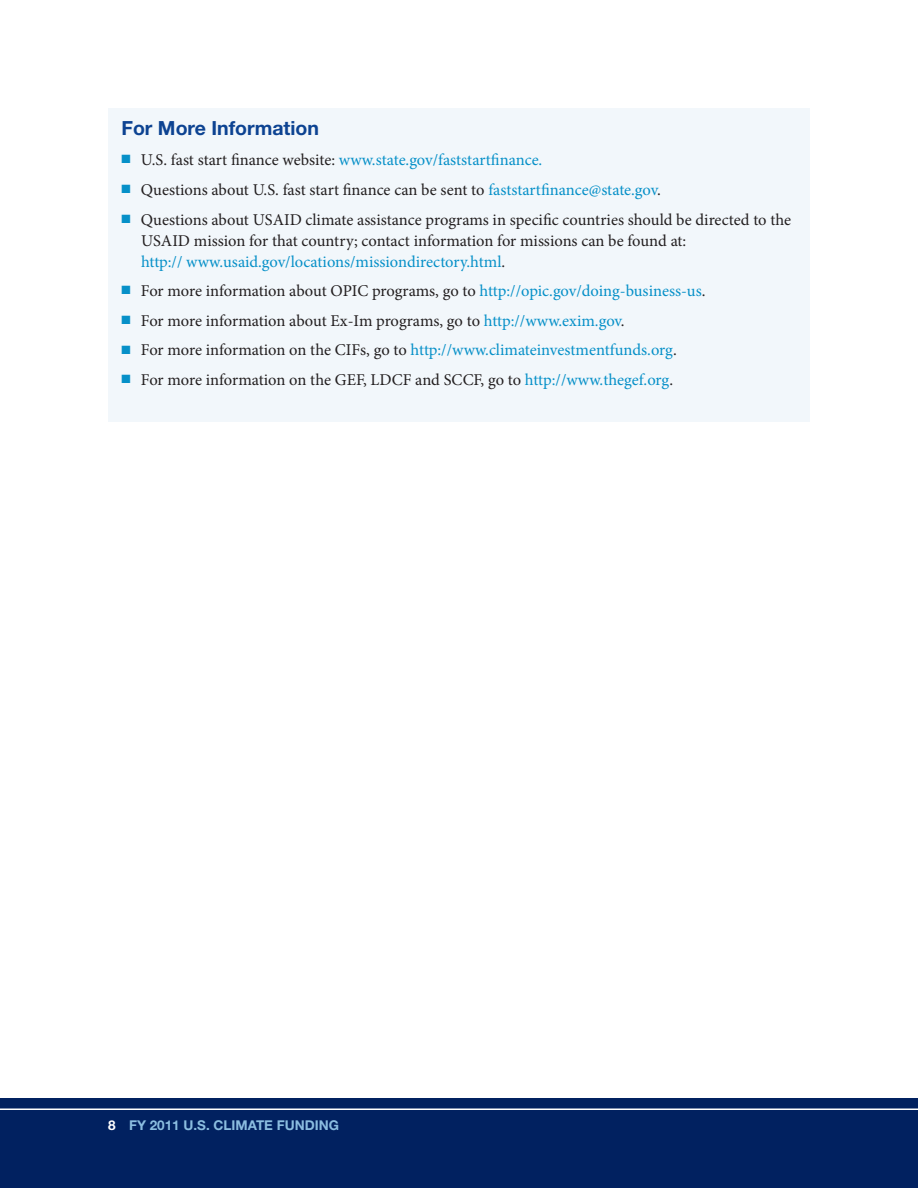
<style>
.page{position:relative;width:918px;height:1188px;background:#fff}
.page>*{position:absolute;margin:0;border:0;box-sizing:border-box;transform-origin:0 0}
.Subhead_2{font:700 19.5px "Helvetica Neue LT Std";color:#0d4392}
.Hanging_indent{font:16.5px/21px "Minion Pro";letter-spacing:-.005em;color:#231f20}
.Hanging_indent-2{font:16.5px "Minion Pro";letter-spacing:-.005em;color:#0690c8}
.t1{font:700 13.5px "Helvetica Neue LT Std";color:#8bbde0}
.t2{font:13.5px "Helvetica Neue LT Std";color:#8bbde0}
.s1{color:#231f20}
.s2{color:#0690c8}
.s3{color:#fff}
</style>
<div class="page">
<div style="left:0;top:1098px;width:918px;height:90px;background:#012160"></div>
<hr style="left:0;top:1108px;width:918px;height:2px;background:#fff">
<div style="left:108px;top:108px;width:702px;height:313px;background:#f2f7fb"></div>
<p class="Subhead_2" style="left:122px;top:116px;width:199px">For More Information</p>
<p class="Hanging_indent-2" style="left:141px;top:149px;width:403px"><span class="s1">U.S. fast start finance website:</span> www.state.gov/faststartfinance.</p>
<p class="Hanging_indent" style="left:141px;top:179px;width:521px">Questions about U.S. fast start finance can be sent to <span class="s2">faststartfinance@state.gov</span>.</p>
<p class="Hanging_indent" style="left:141px;top:209px;width:652px">Questions about USAID climate assistance programs in specific countries should be directed to the<br>USAID mission for that country; contact information for missions can be found at:<br><span class="s2">http:// www.usaid.gov/locations/missiondirectory.html</span>.</p>
<p class="Hanging_indent" style="left:141px;top:280px;width:566px">For more information about OPIC programs, go to <span class="s2">http://opic.gov/doing-business-us</span>.</p>
<p class="Hanging_indent" style="left:141px;top:310px;width:485px">For more information about Ex-Im programs, go to <span class="s2">http://www.exim.gov</span>.</p>
<p class="Hanging_indent-2" style="left:141px;top:339px;width:537px"><span class="s1">For more information on the CIFs, go to</span> http://www.climateinvestmentfunds.org<span class="s1">.</span></p>
<p class="Hanging_indent" style="left:141px;top:369px;width:534px">For more information on the GEF, LDCF and SCCF, go to <span class="s2">http://www.thegef.org</span>.</p>
<p class="t1" style="left:108px;top:1117px;width:233px"><span class="s3">8</span> FY 2011 U.S. CLIMATE FUNDING</p>
<p class="t2" style="left:108px;top:1117px;width:155px">FAST START FINANCING</p>
</div>
